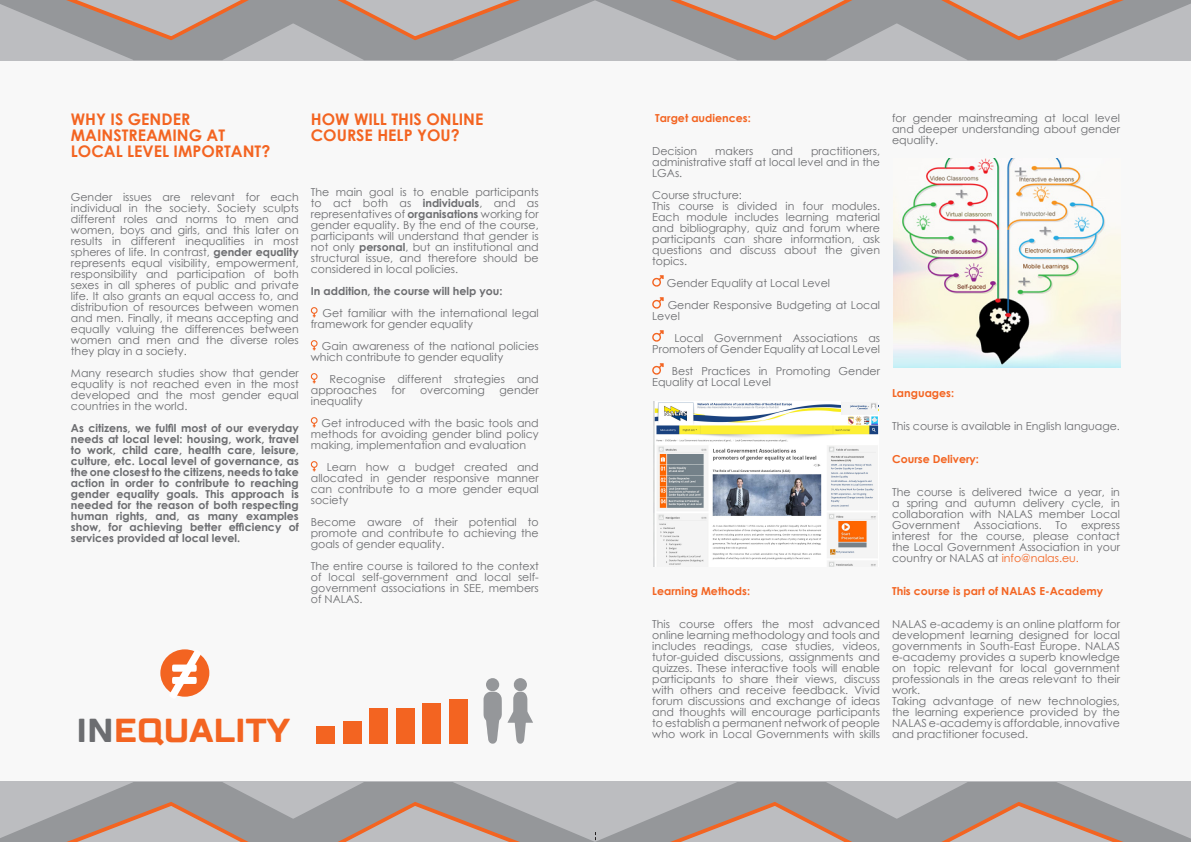
<style>
.page{position:relative;width:1191px;height:842px;background:#fff}
.page>*{position:absolute;margin:0;border:0;box-sizing:border-box;transform-origin:0 0}
.t1{font:700 78.2px "Neuron";color:#fff}
.t2{font:700 33.2px "TT Lakes";color:#f36421}
.t3{font:700 16px/16px "Century Gothic";color:#f36421}
.t4{font:11px/11px "Century Gothic";color:#6c6d70;text-align:justify}
.t5{font:700 11px/11px "Century Gothic";color:#6c6d70;text-align:justify}
.t6{font:700 11px "Century Gothic";color:#f36421}
.s1{font-weight:700}
.s2{color:#6c6d70}
.s3{color:#f36421}
</style>
<div class="page">
<div style="left:0;top:40px;width:1191px;height:802px;background:#f8f8f8"></div>
<svg style="left:310px;top:307px;width:8px;height:10px"></svg>
<svg style="left:310px;top:340px;width:8px;height:10px"></svg>
<svg style="left:310px;top:373px;width:8px;height:10px"></svg>
<svg style="left:310px;top:417px;width:8px;height:10px"></svg>
<svg style="left:310px;top:461px;width:8px;height:10px"></svg>
<div style="left:343px;top:721px;width:19px;height:23px;background:#f36421"></div>
<div style="left:316px;top:726px;width:19px;height:18px;background:#f36421"></div>
<div style="left:369px;top:708px;width:19px;height:36px;background:#f36421"></div>
<div style="left:396px;top:708px;width:19px;height:36px;background:#f36421"></div>
<div style="left:422px;top:703px;width:19px;height:41px;background:#f36421"></div>
<div style="left:449px;top:699px;width:18px;height:45px;background:#f36421"></div>
<svg style="left:483px;top:678px;width:50px;height:66px"></svg>
<div style="left:160px;top:649px;width:49px;height:48px;background:#f36421;border-radius:50%"></div>
<svg style="left:652px;top:275px;width:11px;height:12px"></svg>
<svg style="left:652px;top:297px;width:11px;height:12px"></svg>
<svg style="left:652px;top:330px;width:11px;height:12px"></svg>
<svg style="left:652px;top:363px;width:11px;height:12px"></svg>
<img style="left:654px;top:401px;width:224px;height:165px">
<img style="left:893px;top:158px;width:227px;height:210px">
<svg style="left:0;top:0;width:1191px;height:60px;background:#aaa6a6"></svg>
<svg style="left:0;top:782px;width:1191px;height:60px;background:#aaa6a6"></svg>
<svg style="left:168px;top:649px;width:34px;height:48px"></svg>
<p class="t3" style="left:71px;top:111px;width:121px">WHY IS GENDER</p>
<p class="t3" style="left:71px;top:127px;width:156px">MAINSTREAMING AT</p>
<p class="t3" style="left:71px;top:143px;width:201px">LOCAL LEVEL IMPORTANT?</p>
<p class="t4" style="left:71px;top:192px;width:229px">Gender issues are relevant for each individual in the society. Society sculpts different roles and norms to men and women, boys and girls, and this later on results in different inequalities in most spheres of life. In contrast, <span class="s1">gender equality </span>represents equal visibility, empowerment, responsibility and participation of both sexes in all spheres of public and private life. It also grants an equal access to, and distribution of resources between women and men. Finally, it means accepting and equally valuing the differences between women and men and the diverse roles they play in a society.</p>
<p class="t4" style="left:71px;top:368px;width:229px">Many research studies show that gender equality is not reached even in the most developed and the most gender equal countries in the world.</p>
<p class="t5" style="left:71px;top:422px;width:229px">As citizens, we fulfil most of our everyday needs at local level: housing, work, travel to work, child care, health care, leisure, culture, etc. Local level of governance, as the one closest to the citizens, needs to take action in order to contribute to reaching gender equality goals. This approach is needed for the reason of both respecting human rights, and, as many examples show, for achieving better efficiency of services provided at local level.</p>
<p class="t3" style="left:311px;top:111px;width:174px">HOW WILL THIS ONLINE<br>COURSE HELP YOU?</p>
<p class="t4" style="left:311px;top:187px;width:229px">The main goal is to enable participants to act both as <span class="s1">individuals</span>, and as representatives of <span class="s1">organisations</span> working for gender equality. By the end of the course, participants will understand that gender is not only <span class="s1">personal</span>, but an institutional and structural issue, and therefore should be considered in local policies.</p>
<p class="t5" style="left:311px;top:285px;width:193px">In addition, the course will help you:</p>
<p class="t4" style="left:311px;top:308px;width:229px;text-indent:12px">Get familiar with the international legal framework for gender equality</p>
<p class="t4" style="left:311px;top:341px;width:229px;text-indent:11px">Gain awareness of the national policies which contribute to gender equality</p>
<p class="t4" style="left:311px;top:374px;width:229px;text-indent:19px">Recognise different strategies and approaches</p>
<p class="t4" style="left:391px;top:385px;width:15px">for</p>
<p class="t4" style="left:420px;top:385px;width:66px">overcoming</p>
<p class="t4" style="left:499px;top:385px;width:41px">gender</p>
<p class="t4" style="left:311px;top:396px;width:53px">inequality</p>
<p class="t4" style="left:311px;top:418px;width:229px;text-indent:11px">Get introduced with the basic tools and methods for avoiding gender blind policy making, implementation and evaluation</p>
<p class="t4" style="left:311px;top:462px;width:229px;text-indent:16px">Learn how a budget created and allocated in gender responsive manner can contribute to a more gender equal society</p>
<p class="t4" style="left:311px;top:517px;width:229px">Become aware of their potential to promote and contribute to achieving the goals of gender equality.</p>
<p class="t4" style="left:311px;top:561px;width:229px">The entire course is tailored to the context of local self-government and local self&shy;government associations in SEE, members of NALAS.</p>
<p class="t1" style="left:166px;top:627px;width:38px">=</p>
<p class="t2" style="left:77px;top:709px;width:215px"><span class="s2">IN</span>EQUALITY</p>
<p class="t6" style="left:655px;top:109px;width:97px">Target audiences:</p>
<p class="t4" style="left:652px;top:145px;width:47px">Decision</p>
<p class="t4" style="left:715px;top:145px;width:40px">makers</p>
<p class="t4" style="left:771px;top:145px;width:23px">and</p>
<p class="t4" style="left:652px;top:145px;width:229px;text-indent:159px">practitioners, administrative staff at local level and in the LGAs.</p>
<p class="t4" style="left:652px;top:189px;width:91px">Course structure:</p>
<p class="t4" style="left:652px;top:200px;width:229px">This course is divided in four modules.<br>Each module includes learning material and bibliography, quiz and forum where participants can share information, ask questions and discuss about the given topics.</p>
<p class="t4" style="left:666px;top:277px;width:165px">Gender Equality at Local Level</p>
<p class="t4" style="left:652px;top:299px;width:229px;text-indent:16px">Gender Responsive Budgeting at Local<br>Level</p>
<p class="t4" style="left:652px;top:332px;width:229px;text-align:right">Local Government Associations as<br>Promoters of Gender Equality at Local Level</p>
<p class="t4" style="left:652px;top:365px;width:229px;text-indent:20px">Best Practices in Promoting Gender<br>Equality at Local Level</p>
<p class="t6" style="left:652px;top:582px;width:99px">Learning Methods:</p>
<p class="t4" style="left:652px;top:618px;width:229px">This course offers the most advanced online learning methodology and tools and includes readings, case studies, videos, tutor-guided discussions, assignments and quizzes. These interactive tools will enable participants to share their views, discuss with others and receive feedback. Vivid forum discussions and exchange of ideas and thoughts will encourage participants to establish a permanent network of people who work in Local Governments with skills</p>
<p class="t4" style="left:892px;top:112px;width:229px">for gender mainstreaming at local level and deeper understanding about gender equality.</p>
<p class="t6" style="left:892px;top:384px;width:64px">Languages:</p>
<p class="t4" style="left:892px;top:420px;width:229px">This course is available in English language.</p>
<p class="t6" style="left:892px;top:450px;width:88px">Course Delivery:</p>
<p class="t4" style="left:892px;top:486px;width:229px">The course is delivered twice a year, in a spring and autumn delivery cycle, in collaboration with NALAS member Local Government Associations. To express interest for the course, please contact the Local Government Association in your country or NALAS at <span class="s3">info@nalas.eu.</span></p>
<p class="t6" style="left:892px;top:582px;width:212px">This course is part of NALAS E-Academy</p>
<p class="t4" style="left:892px;top:618px;width:229px">NALAS e-academy is an online platform for development learning designed for local governments in South-East Europe. NALAS e-academy provides a superb knowledge on topic relevant for local government professionals in the areas relevant to their work.</p>
<p class="t4" style="left:892px;top:695px;width:229px">Taking advantage of new technologies, the learning experience provided by the NALAS e-academy is affordable, innovative and practitioner focused.</p>
</div>
